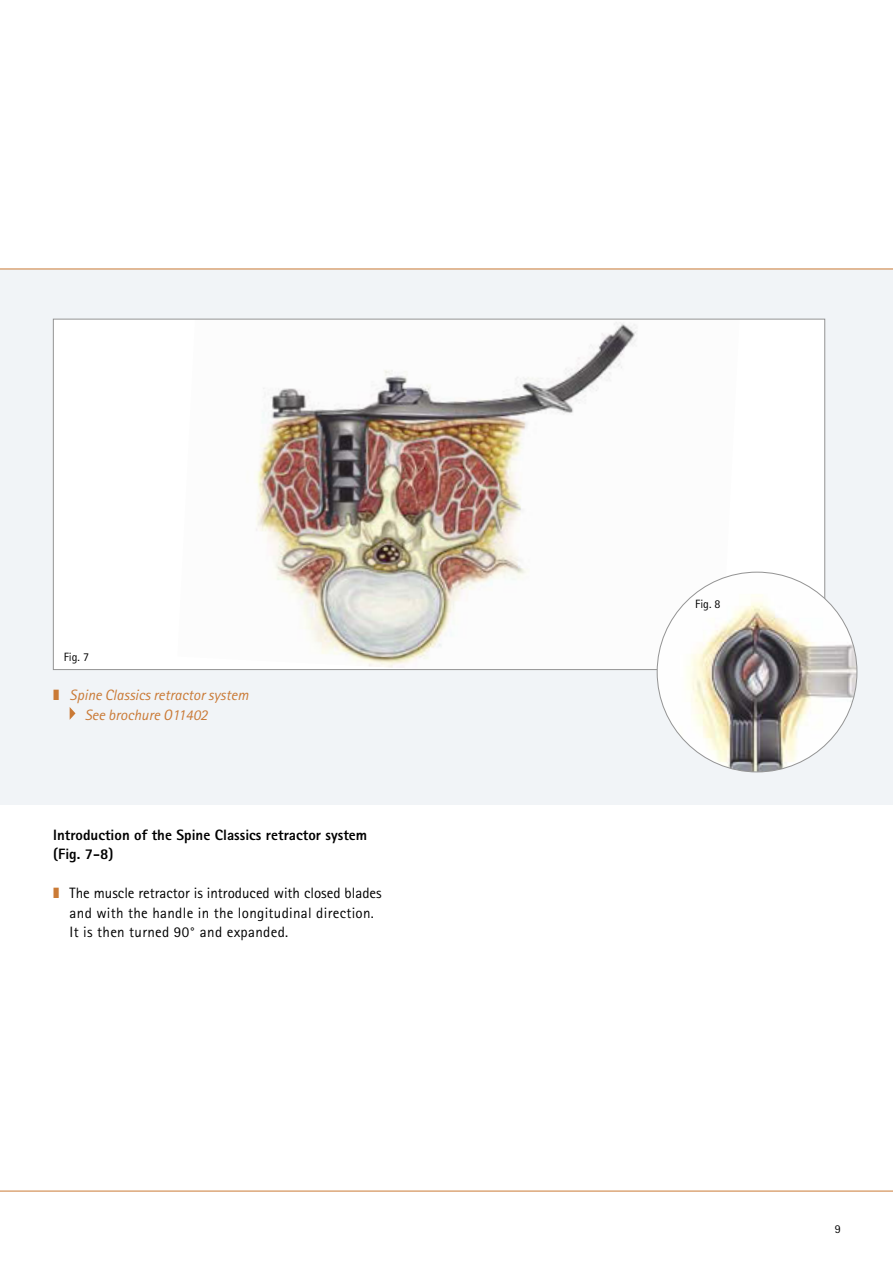
<style>
.page{position:relative;width:893px;height:1263px;background:#fff}
.page>*{position:absolute;margin:0;border:0;box-sizing:border-box;transform-origin:0 0}
.t1{font:15px/19.5px "Rotis Sans Serif Pro";letter-spacing:.02em;color:#000}
.t2{font:800 15px/19.5px "Rotis Sans Serif Pro";color:#000}
.t3{font:italic 15px/19.5px "Rotis Sans Serif Pro";color:#ca7a36}
.t4{font:12px "Rotis Sans Serif Pro";color:#000}
</style>
<div class="page">
<div style="left:0;top:269px;width:893px;height:536px;background:#f1f4f7"></div>
<hr style="left:0;top:269px;width:893px;height:1px;background:#ca7a36">
<hr style="left:0;top:1191px;width:893px;height:1px;background:#ca7a36">
<div style="left:53px;top:319px;width:772px;height:350px;background:#fff"></div>
<img style="left:256px;top:322px;width:484px;height:346px">
<img style="left:657px;top:572px;width:200px;height:200px;border-radius:100px">
<svg style="left:70px;top:707px;width:5px;height:13px"></svg>
<p class="t4" style="left:64px;top:650px;width:27px">Fig. 7</p>
<p class="t3" style="left:85px;top:686px;width:165px;text-indent:-15px">Spine Classics retractor system<br>See brochure O11402</p>
<p class="t2" style="left:53px;top:825px;width:316px">Introduction of the Spine Classics retractor system (Fig. 7-8)</p>
<p class="t1" style="left:70px;top:883px;width:314px">The muscle retractor is introduced with closed blades and with the handle in the longitudinal direction.<br>It is then turned 90° and expanded.</p>
<p class="t4" style="left:695px;top:597px;width:27px">Fig. 8</p>
<p class="t4" style="left:835px;top:1222px;width:7px">9</p>
</div>
